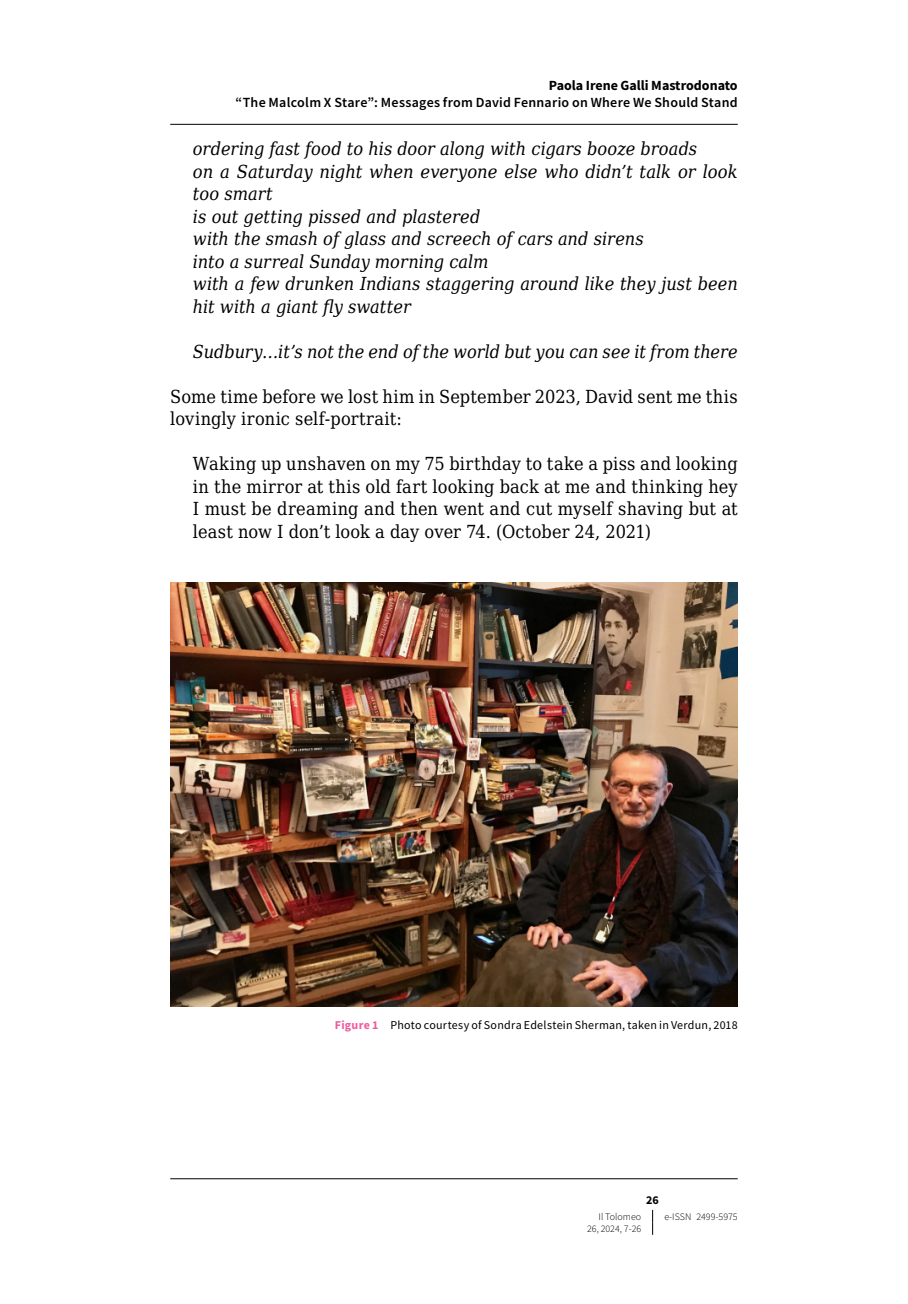
<style>
.page{position:relative;width:908px;height:1304px;background:#fff}
.page>*{position:absolute;margin:0;border:0;box-sizing:border-box;transform-origin:0 0}
.t1{font:italic 18px/22.4px "DejaVu Serif Condensed";color:#000}
.t2{font:18px/22.4px "DejaVu Serif Condensed";letter-spacing:.005em;color:#000}
.t3{font:600 14px "Source Sans Pro";letter-spacing:.02em;color:#000}
.t4{font:700 14px "Source Sans Pro";color:#000}
.t5{font:12px "Source Sans Pro";letter-spacing:.02em;color:#000}
.t6{font:700 12px "Source Sans Pro";color:#000}
.t7{font:300 10px "Source Sans Pro";color:#000}
.s1{font-weight:700;color:#ef5ba1}
</style>
<div class="page">
<svg style="left:652px;top:1210px;width:1px;height:25px"></svg>
<img style="left:170px;top:582px;width:567px;height:424px">
<hr style="left:170px;top:124px;width:567px;height:1px;background:#000">
<hr style="left:170px;top:1178px;width:567px;height:1px;background:#000">
<p class="t4" style="left:548px;top:76px;width:190px">Paola Irene Galli Mastrodonato</p>
<p class="t3" style="left:235px;top:94px;width:503px">“The Malcolm X Stare”: Messages from David Fennario on Where We Should Stand</p>
<p class="t1" style="left:193px;top:137px;width:546px">ordering fast food to his door along with cigars booze broads<br>on a Saturday night when everyone else who didn’t talk or look too smart<br>is out getting pissed and plastered<br>with the smash of glass and screech of cars and sirens<br>into a surreal Sunday morning calm<br>with a few drunken Indians staggering around like they just been hit with a giant fly swatter</p>
<p class="t1" style="left:193px;top:340px;width:546px">Sudbury…it’s not the end of the world but you can see it from there</p>
<p class="t2" style="left:170px;top:385px;width:568px">Some time before we lost him in September 2023, David sent me this lovingly ironic self-portrait:</p>
<p class="t2" style="left:193px;top:452px;width:546px;text-align:justify">Waking up unshaven on my 75 birthday to take a piss and looking in the mirror at this old fart looking back at me and thinking hey I must be dreaming and then went and cut myself shaving but at least now I don’t look a day over 74. (October 24, 2021)</p>
<p class="t5" style="left:335px;top:1017px;width:404px"><span class="s1">Figure 1</span> Photo courtesy of Sondra Edelstein Sherman, taken in Verdun, 2018</p>
<p class="t6" style="left:646px;top:1192px;width:14px">26</p>
<p class="t7" style="left:598px;top:1210px;width:44px">Il Tolomeo</p>
<p class="t7" style="left:664px;top:1210px;width:75px">e-ISSN 2499-5975</p>
<p class="t7" style="left:587px;top:1223px;width:56px">26, 2024, 7-26</p>
</div>
